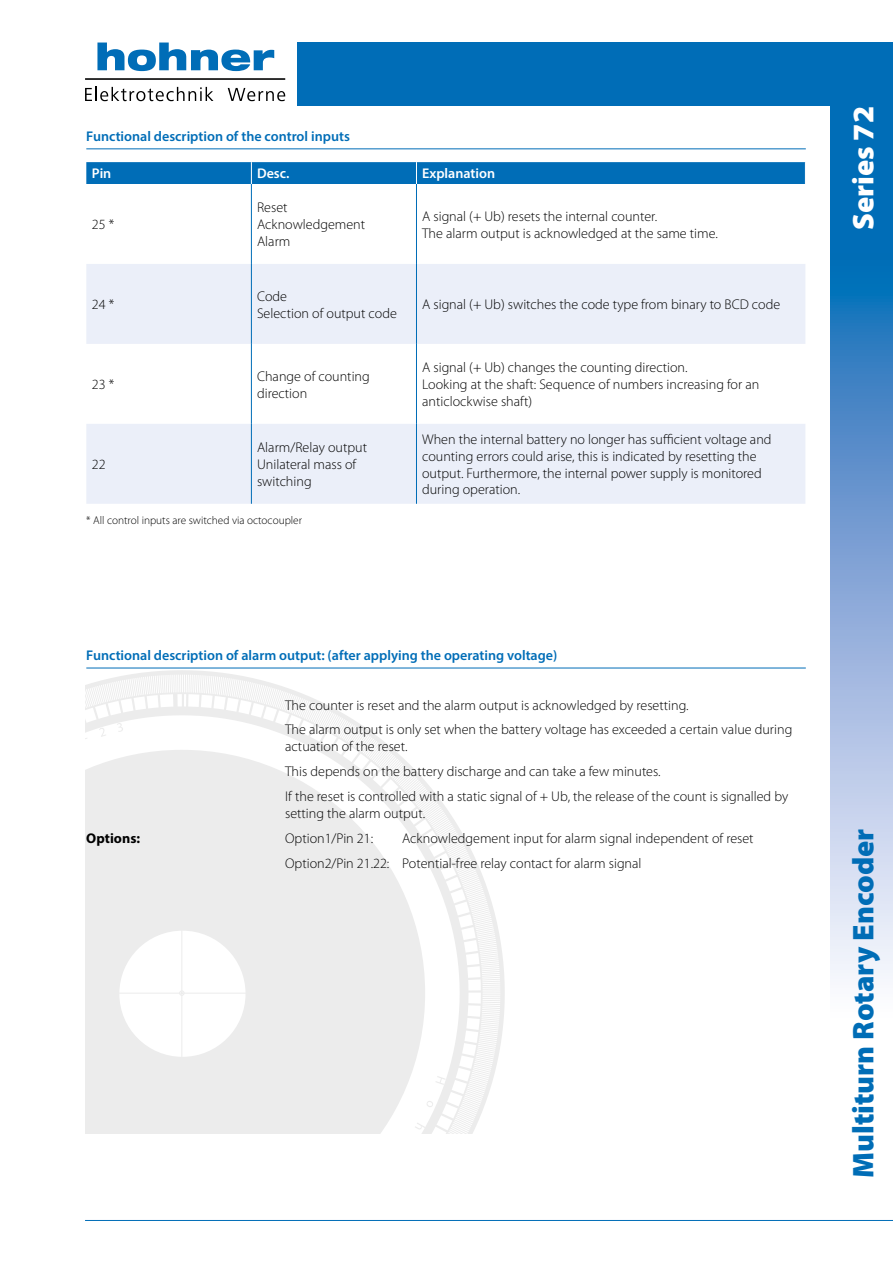
<style>
.page{position:relative;width:893px;height:1263px;background:#fff}
.page>*{position:absolute;margin:0;border:0;box-sizing:border-box;transform-origin:0 0}
.t1{font:900 30px "Myriad Pro";color:#006db6}
.t2{font:900 30px "Myriad Pro";color:#fff}
.t3{font:300 14.1px/17px "Myriad Pro";color:#000}
.t4{font:600 14.1px "Myriad Pro";color:#006db7}
.t5{font:600 14.1px "Myriad Pro";color:#fff}
.t6{font:700 14.1px "Myriad Pro";color:#000}
.t7{font:300 11.25px "Myriad Pro";color:#000}
</style>
<div class="page">
<div style="left:298px;top:43px;width:595px;height:63px;background:#006db7"></div>
<div style="left:830px;top:43px;width:63px;height:211px;background:#006db7"></div>
<svg style="left:830px;top:254px;width:63px;height:725px;background:#89aeda"></svg>
<hr style="left:85px;top:1220px;width:808px;height:1px;background:#006db7">
<svg style="left:97px;top:43px;width:177px;height:28px"></svg>
<svg style="left:85px;top:87px;width:128px;height:14px"></svg>
<svg style="left:228px;top:88px;width:57px;height:13px"></svg>
<hr style="left:85px;top:78px;width:200px;height:2px;background:#000">
<svg style="left:85px;top:670px;width:420px;height:463px"></svg>
<svg style="left:435px;top:1076px;width:11px;height:9px"></svg>
<svg style="left:426px;top:1100px;width:8px;height:7px"></svg>
<svg style="left:99px;top:727px;width:7px;height:10px"></svg>
<svg style="left:117px;top:723px;width:6px;height:9px"></svg>
<svg style="left:85px;top:750px;width:340px;height:383px;fill:#ececec"></svg>
<svg style="left:179px;top:991px;width:5px;height:4px"></svg>
<hr style="left:181px;top:927px;width:1px;height:132px;background:#ececec">
<hr style="left:115px;top:993px;width:133px;height:1px;background:#ececec">
<hr style="left:86px;top:148px;width:720px;height:1px;background:#006db7">
<svg style="left:86px;top:264px;width:719px;height:240px;fill:#ebeff9"></svg>
<hr style="left:251px;top:184px;width:1px;height:80px;background:#006db7">
<hr style="left:251px;top:264px;width:1px;height:80px;background:#006db7">
<hr style="left:251px;top:344px;width:1px;height:80px;background:#006db7">
<hr style="left:251px;top:424px;width:1px;height:80px;background:#006db7">
<div style="left:86px;top:162px;width:720px;height:22px;background:#006db7"></div>
<hr style="left:416px;top:184px;width:1px;height:80px;background:#006db7">
<hr style="left:416px;top:264px;width:1px;height:80px;background:#006db7">
<hr style="left:416px;top:344px;width:1px;height:80px;background:#006db7">
<hr style="left:416px;top:424px;width:1px;height:80px;background:#006db7">
<hr style="left:86px;top:668px;width:720px;height:1px;background:#006db7">
<p class="t4" style="left:86px;top:127px;width:265px">Functional description of the control inputs</p>
<p class="t5" style="left:92px;top:165px;width:21px">Pin</p>
<p class="t5" style="left:257px;top:165px;width:34px">Desc.</p>
<p class="t5" style="left:422px;top:165px;width:74px">Explanation</p>
<p class="t3" style="left:92px;top:216px;width:24px">25 *</p>
<p class="t3" style="left:257px;top:199px;width:110px">Reset<br>Acknowledgement<br>Alarm</p>
<p class="t3" style="left:422px;top:207px;width:297px">A signal (+ Ub) resets the internal counter.<br>The alarm output is acknowledged at the same time.</p>
<p class="t3" style="left:92px;top:296px;width:24px">24 *</p>
<p class="t3" style="left:257px;top:287px;width:141px">Code<br>Selection of output code</p>
<p class="t3" style="left:422px;top:296px;width:360px">A signal (+ Ub) switches the code type from binary to BCD code</p>
<p class="t3" style="left:92px;top:376px;width:24px">23 *</p>
<p class="t3" style="left:257px;top:367px;width:114px">Change of counting direction</p>
<p class="t3" style="left:422px;top:359px;width:339px">A signal (+ Ub) changes the counting direction.<br>Looking at the shaft: Sequence of numbers increasing for an anticlockwise shaft)</p>
<p class="t3" style="left:257px;top:439px;width:111px">Alarm/Relay output<br>Unilateral mass of switching</p>
<p class="t3" style="left:422px;top:430px;width:351px">When the internal battery no longer has sufficient voltage and counting errors could arise, this is indicated by resetting the output. Furthermore, the internal power supply is monitored during operation.</p>
<p class="t7" style="left:86px;top:513px;width:217px">* All control inputs are switched via octocoupler</p>
<p class="t3" style="left:92px;top:456px;width:15px">22</p>
<p class="t4" style="left:86px;top:646px;width:473px">Functional description of alarm output: (after applying the operating voltage)</p>
<p class="t3" style="left:285px;top:692px;width:509px;line-height:24.9px">The counter is reset and the alarm output is acknowledged by resetting.<br>The alarm output is only set when the battery voltage has exceeded a certain value during</p>
<p class="t3" style="left:285px;top:734px;width:505px;line-height:24.9px">actuation of the reset.<br>This depends on the battery discharge and can take a few minutes.<br>If the reset is controlled with a static signal of + Ub, the release of the count is signalled by</p>
<p class="t3" style="left:285px;top:805px;width:142px">setting the alarm output.</p>
<p class="t6" style="left:86px;top:829px;width:55px">Options:</p>
<p class="t3" style="left:285px;top:830px;width:90px">Option1/Pin 21:</p>
<p class="t3" style="left:285px;top:826px;width:470px;line-height:24.9px;text-indent:117px">Acknowledgement input for alarm signal independent of reset<br>Option2/Pin 21.22: Potential-free relay contact for alarm signal</p>
<h1 class="t2" style="left:843px;top:230px;width:125px;rotate:-90deg">Series 72</h1>
<h1 class="t1" style="left:843px;top:1178px;width:351px;rotate:-90deg">Multiturn Rotary Encoder</h1>
</div>
